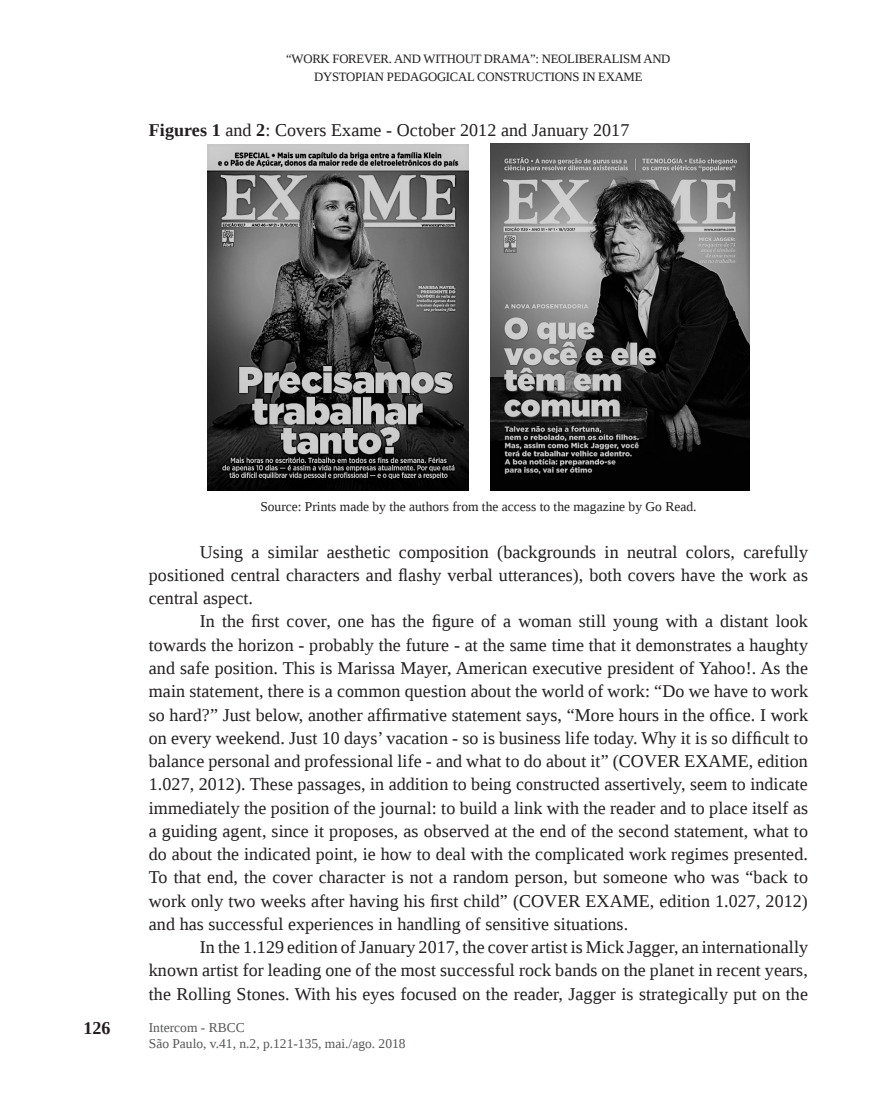
<style>
.page{position:relative;width:893px;height:1106px;background:#fff}
.page>*{position:absolute;margin:0;border:0;box-sizing:border-box;transform-origin:0 0}
.PN{font:18px/23.2px "Liberation Serif";letter-spacing:.005em;color:#231f20;text-align:justify}
.Tf{font:18px "Liberation Serif";letter-spacing:.005em;color:#231f20}
.t1{font:700 18px "Liberation Serif";color:#231f20}
.Fon{font:13.5px "Liberation Serif";color:#231f20}
.t2{font:13.5px/16.2px "Liberation Serif";color:#57585a}
.t3{font:12.75px/18px "Liberation Serif";letter-spacing:-.02em;color:#231f20;text-align:center}
.s1{font-weight:700}
</style>
<div class="page">
<img style="left:207px;top:145px;width:261px;height:346px">
<img style="left:491px;top:144px;width:259px;height:347px">
<p class="t3" style="left:286px;top:49px;width:386px">“WORK FOREVER. AND WITHOUT DRAMA”: NEOLIBERALISM AND<br>DYSTOPIAN PEDAGOGICAL CONSTRUCTIONS IN EXAME</p>
<p class="Tf" style="left:149px;top:118px;width:482px"><span class="s1">Figures 1</span> and <span class="s1">2</span>: Covers Exame - October 2012 and January 2017</p>
<p class="t1" style="left:84px;top:1016px;width:28px">126</p>
<p class="Fon" style="left:260px;top:498px;width:438px">Source: Prints made by the authors from the access to the magazine by Go Read.</p>
<p class="PN" style="left:149px;top:540px;width:661px;text-indent:51px">Using a similar aesthetic composition (backgrounds in neutral colors, carefully positioned central characters and flashy verbal utterances), both covers have the work as central aspect.</p>
<p class="PN" style="left:149px;top:609px;width:661px;text-indent:51px">In the first cover, one has the figure of a woman still young with a distant look towards the horizon - probably the future - at the same time that it demonstrates a haughty and safe position. This is Marissa Mayer, American executive president of Yahoo!. As the main statement, there is a common question about the world of work: “Do we have to work so hard?” Just below, another affirmative statement says, “More hours in the office. I work on every weekend. Just 10 days’ vacation - so is business life today. Why it is so difficult to balance personal and professional life - and what to do about it” (COVER EXAME, edition 1.027, 2012). These passages, in addition to being constructed assertively, seem to indicate immediately the position of the journal: to build a link with the reader and to place itself as a guiding agent, since it proposes, as observed at the end of the second statement, what to do about the indicated point, ie how to deal with the complicated work regimes presented.<br>To that end, the cover character is not a random person, but someone who was “back to work only two weeks after having his first child” (COVER EXAME, edition 1.027, 2012) and has successful experiences in handling of sensitive situations.</p>
<p class="PN" style="left:149px;top:935px;width:661px;text-indent:51px">In the 1.129 edition of January 2017, the cover artist is Mick Jagger, an internationally known artist for leading one of the most successful rock bands on the planet in recent years, the Rolling Stones. With his eyes focused on the reader, Jagger is strategically put on the</p>
<p class="t2" style="left:149px;top:1018px;width:258px">Intercom - RBCC<br>São Paulo, v.41, n.2, p.121-135, mai./ago. 2018</p>
</div>
